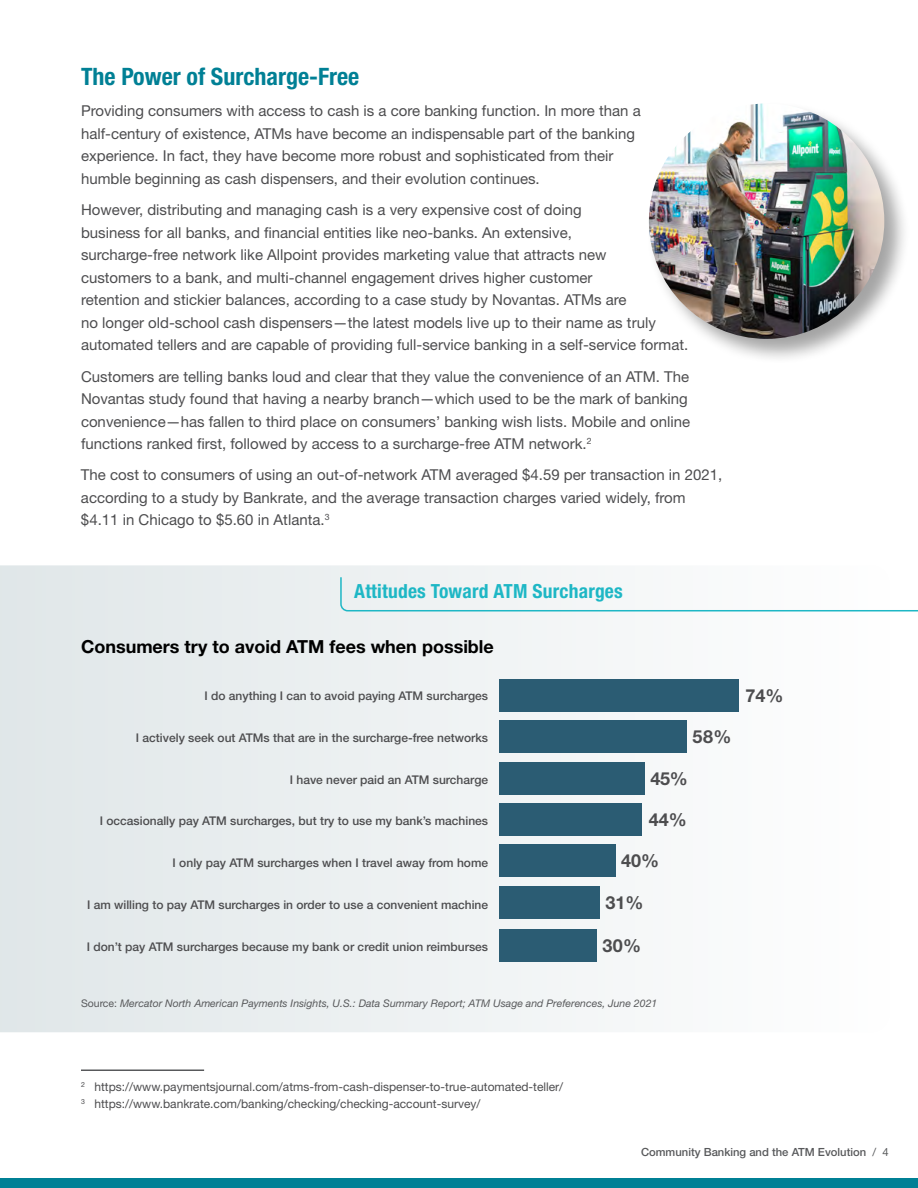
<style>
.page{position:relative;width:918px;height:1188px;background:#fff}
.page>*{position:absolute;margin:0;border:0;box-sizing:border-box;transform-origin:0 0}
.t1{font:700 condensed 24px "Helvetica Neue LT Std";color:#008095}
.t2{font:700 condensed 19.5px "Helvetica Neue LT Std";letter-spacing:.01em;color:#1eb7c5}
.t3{font:700 18px "Helvetica Neue LT Std";color:#000}
.t4{font:700 18px "Helvetica Neue LT Std";color:#4d4d4f}
.t5{font:15px/22.5px "Helvetica Neue LT Std";color:#4d4d4f}
.t6{font:500 12px "Helvetica Neue LT Std";color:#4d4d4f}
.t7{font:12px/16.5px "Helvetica Neue LT Std";color:#4d4d4f}
.t8{font:500 11.25px "Helvetica Neue LT Std";color:#58595b}
.t9{font:italic 10.5px "Helvetica Neue LT Std";color:#58595b}
.s1{font-style:normal}
.s2{font-weight:400}
</style>
<div class="page">
<div style="left:0;top:1178px;width:918px;height:10px;background:#008095"></div>
<hr style="left:81px;top:1069px;width:123px;height:2px;background:#58595b">
<svg style="left:0;top:565px;width:687px;height:467px;fill:#eaeef0"></svg>
<div style="left:500px;top:679px;width:239px;height:33px;background:#2b5c73"></div>
<div style="left:500px;top:721px;width:187px;height:32px;background:#2b5c73"></div>
<div style="left:500px;top:762px;width:145px;height:32px;background:#2b5c73"></div>
<div style="left:500px;top:803px;width:142px;height:33px;background:#2b5c73"></div>
<div style="left:500px;top:844px;width:116px;height:33px;background:#2b5c73"></div>
<div style="left:500px;top:887px;width:100px;height:32px;background:#2b5c73"></div>
<div style="left:500px;top:929px;width:97px;height:32px;background:#2b5c73"></div>
<svg style="left:339px;top:576px;width:579px;height:36px"></svg>
<div style="left:646px;top:101px;width:265px;height:265px;background:#000;opacity:.36"></div>
<img style="left:649px;top:103px;width:235px;height:236px;border-radius:118px">
<h1 class="t1" style="left:81px;top:62px;width:280px">The Power of Surcharge-Free</h1>
<p class="t5" style="left:81px;top:99px;width:561px">Providing consumers with access to cash is a core banking function. In more than a half-century of existence, ATMs have become an indispensable part of the banking experience. In fact, they have become more robust and sophisticated from their humble beginning as cash dispensers, and their evolution continues.</p>
<p class="t5" style="left:81px;top:198px;width:609px">However, distributing and managing cash is a very expensive cost of doing<br>business for all banks, and financial entities like neo-banks. An extensive,<br>surcharge-free network like Allpoint provides marketing value that attracts new<br>customers to a bank, and multi-channel engagement drives higher customer<br>retention and stickier balances, according to a case study by Novantas. ATMs are<br>no longer old-school cash dispensers—the latest models live up to their name as truly automated tellers and are capable of providing full-service banking in a self-service format.</p>
<p class="t5" style="left:81px;top:365px;width:611px">Customers are telling banks loud and clear that they value the convenience of an ATM. The Novantas study found that having a nearby branch—which used to be the mark of banking convenience—has fallen to third place on consumers’ banking wish lists. Mobile and online functions ranked first, followed by access to a surcharge-free ATM network.<sup>2</sup></p>
<p class="t5" style="left:81px;top:464px;width:643px">The cost to consumers of using an out-of-network ATM averaged $4.59 per transaction in 2021, according to a study by Bankrate, and the average transaction charges varied widely, from $4.11 in Chicago to $5.60 in Atlanta.<sup>3</sup></p>
<h2 class="t2" style="left:354px;top:580px;width:270px">Attitudes Toward ATM Surcharges</h2>
<p class="t3" style="left:81px;top:635px;width:414px">Consumers try to avoid ATM fees when possible</p>
<p class="t6" style="left:204px;top:688px;width:285px">I do anything I can to avoid paying ATM surcharges</p>
<p class="t6" style="left:136px;top:730px;width:354px">I actively seek out ATMs that are in the surcharge-free networks</p>
<p class="t6" style="left:290px;top:772px;width:200px">I have never paid an ATM surcharge</p>
<p class="t6" style="left:100px;top:814px;width:390px">I occasionally pay ATM surcharges, but try to use my bank’s machines</p>
<p class="t6" style="left:173px;top:856px;width:317px">I only pay ATM surcharges when I travel away from home</p>
<p class="t6" style="left:87px;top:898px;width:403px">I am willing to pay ATM surcharges in order to use a convenient machine</p>
<p class="t6" style="left:87px;top:940px;width:403px">I don’t pay ATM surcharges because my bank or credit union reimburses</p>
<p class="t4" style="left:693px;top:726px;width:40px">58%</p>
<p class="t4" style="left:651px;top:767px;width:39px">45%</p>
<p class="t4" style="left:649px;top:808px;width:40px">44%</p>
<p class="t4" style="left:621px;top:850px;width:40px">40%</p>
<p class="t4" style="left:605px;top:892px;width:40px">31%</p>
<p class="t4" style="left:602px;top:934px;width:40px">30%</p>
<p class="t4" style="left:746px;top:685px;width:40px">74%</p>
<p class="t9" style="left:81px;top:997px;width:578px"><span class="s1">Source:</span> Mercator North American Payments Insights, U.S.: Data Summary Report; ATM Usage and Preferences, June 2021</p>
<p class="t7" style="left:81px;top:1079px;width:484px"><sup>2</sup> https://www.paymentsjournal.com/atms-from-cash-dispenser-to-true-automated-teller/<br><sup>3</sup> https://www.bankrate.com/banking/checking/checking-account-survey/</p>
<p class="t8" style="left:641px;top:1145px;width:249px">Community Banking and the ATM Evolution <span class="s2">/ 4</span></p>
</div>
